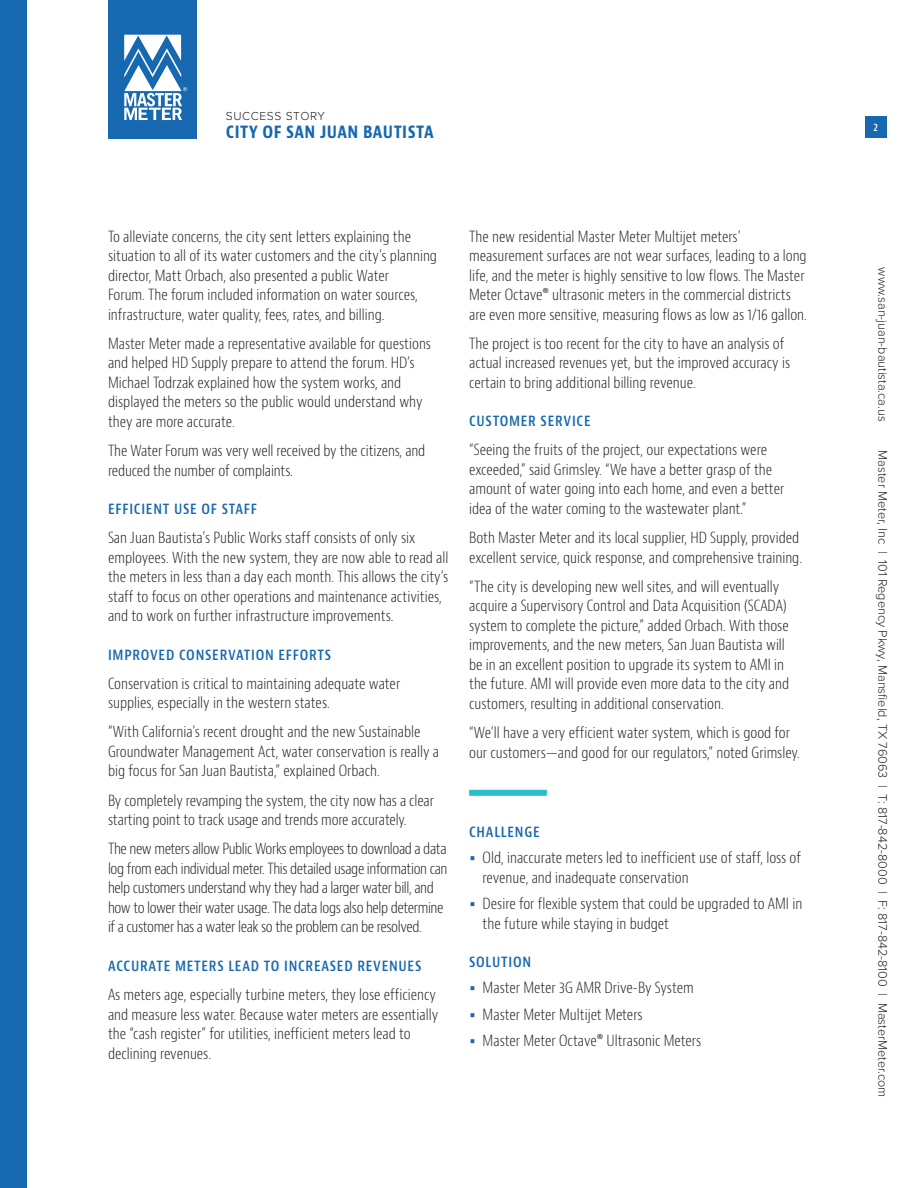
<style>
.page{position:relative;width:918px;height:1188px;background:#fff}
.page>*{position:absolute;margin:0;border:0;box-sizing:border-box;transform-origin:0 0}
.t1{font:700 condensed 18px "Bernino Sans";letter-spacing:.025em;color:#1668b1}
.t2{font:300 condensed 15px/19.5px "Bernino Sans";color:#231f20}
.t3{font:300 condensed 15px/19.5px "Bernino Sans";letter-spacing:-.025em;color:#231f20}
.t4{font:600 condensed 15px "Bernino Sans";letter-spacing:.05em;color:#1668b1}
.t5{font:300 12.75px "Proxima Nova";color:#231f20}
.t6{font:300 12px "Proxima Nova";letter-spacing:.05em;color:#231f20}
.t7{font:600 condensed 10.5px "Bernino Sans";color:#fff}
.s1{font-size:45px;color:#1668b1}
</style>
<div class="page">
<div style="left:469px;top:790px;width:78px;height:6px;background:#28becc"></div>
<div style="left:0;top:0;width:27px;height:1188px;background:#1668b1"></div>
<div style="left:108px;top:0;width:89px;height:138px;background:#1668b1"></div>
<svg style="left:124px;top:35px;width:63px;height:85px"></svg>
<div style="left:865px;top:117px;width:22px;height:21px;background:#1668b1"></div>
<p class="t6" style="left:226px;top:109px;width:101px">SUCCESS STORY</p>
<p class="t1" style="left:226px;top:121px;width:209px">CITY OF SAN JUAN BAUTISTA</p>
<p class="t7" style="left:874px;top:121px;width:6px">2</p>
<p class="t2" style="left:108px;top:227px;width:331px">To alleviate concerns, the city sent letters explaining the situation to all of its water customers and the city’s planning director, Matt Orbach, also presented a public Water<br>Forum. The forum included information on water sources, infrastructure, water quality, fees, rates, and billing.</p>
<p class="t2" style="left:108px;top:334px;width:325px">Master Meter made a representative available for questions and helped HD Supply prepare to attend the forum. HD’s Michael Todrzak explained how the system works, and displayed the meters so the public would understand why they are more accurate.</p>
<p class="t2" style="left:108px;top:441px;width:319px">The Water Forum was very well received by the citizens, and reduced the number of complaints.</p>
<p class="t4" style="left:108px;top:499px;width:151px">EFFICIENT USE OF STAFF</p>
<p class="t2" style="left:108px;top:528px;width:342px">San Juan Bautista’s Public Works staff consists of only six employees. With the new system, they are now able to read all the meters in less than a day each month. This allows the city’s staff to focus on other operations and maintenance activities, and to work on further infrastructure improvements.</p>
<p class="t4" style="left:108px;top:645px;width:225px">IMPROVED CONSERVATION EFFORTS</p>
<p class="t2" style="left:108px;top:674px;width:294px">Conservation is critical to maintaining adequate water supplies, especially in the western states.</p>
<p class="t2" style="left:108px;top:723px;width:333px">“With California’s recent drought and the new Sustainable<br>Groundwater Management Act, water conservation is really a big focus for San Juan Bautista,” explained Orbach.</p>
<p class="t2" style="left:108px;top:791px;width:328px">By completely revamping the system, the city now has a clear starting point to track usage and trends more accurately.</p>
<p class="t3" style="left:108px;top:840px;width:341px">The new meters allow Public Works employees to download a data log from each individual meter. This detailed usage information can help customers understand why they had a larger water bill, and how to lower their water usage. The data logs also help determine if a customer has a water leak so the problem can be resolved.</p>
<p class="t4" style="left:108px;top:956px;width:315px">ACCURATE METERS LEAD TO INCREASED REVENUES</p>
<p class="t2" style="left:108px;top:985px;width:332px">As meters age, especially turbine meters, they lose efficiency and measure less water. Because water meters are essentially the “cash register” for utilities, inefficient meters lead to declining revenues.</p>
<p class="t2" style="left:469px;top:227px;width:339px">The new residential Master Meter Multijet meters’ measurement surfaces are not wear surfaces, leading to a long life, and the meter is highly sensitive to low flows. The Master Meter Octave® ultrasonic meters in the commercial districts are even more sensitive, measuring flows as low as 1/16 gallon.</p>
<p class="t2" style="left:469px;top:334px;width:323px">The project is too recent for the city to have an analysis of actual increased revenues yet, but the improved accuracy is certain to bring additional billing revenue.</p>
<p class="t4" style="left:469px;top:412px;width:123px">CUSTOMER SERVICE</p>
<p class="t2" style="left:469px;top:441px;width:317px">“Seeing the fruits of the project, our expectations were exceeded,” said Grimsley. “We have a better grasp of the amount of water going into each home, and even a better idea of the water coming to the wastewater plant.”</p>
<p class="t2" style="left:469px;top:528px;width:335px">Both Master Meter and its local supplier, HD Supply, provided excellent service, quick response, and comprehensive training.</p>
<p class="t2" style="left:469px;top:577px;width:322px">“The city is developing new well sites, and will eventually acquire a Supervisory Control and Data Acquisition (SCADA) system to complete the picture,” added Orbach. With those improvements, and the new meters, San Juan Bautista will be in an excellent position to upgrade its system to AMI in the future. AMI will provide even more data to the city and customers, resulting in additional conservation.</p>
<p class="t2" style="left:469px;top:723px;width:332px">“We’ll have a very efficient water system, which is good for our customers—and good for our regulators,” noted Grimsley.</p>
<p class="t4" style="left:469px;top:823px;width:72px">CHALLENGE</p>
<p class="t2" style="left:483px;top:849px;width:320px;text-indent:-14px"><span class="s1">•</span> Old, inaccurate meters led to inefficient use of staff, loss of revenue, and inadequate conservation</p>
<p class="t2" style="left:483px;top:894px;width:321px;text-indent:-14px"><span class="s1">•</span> Desire for flexible system that could be upgraded to AMI in the future while staying in budget</p>
<p class="t4" style="left:469px;top:953px;width:64px">SOLUTION</p>
<p class="t2" style="left:469px;top:979px;width:226px"><span class="s1">•</span> Master Meter 3G AMR Drive-By System</p>
<p class="t2" style="left:469px;top:1005px;width:175px"><span class="s1">•</span> Master Meter Multijet Meters</p>
<p class="t2" style="left:469px;top:1031px;width:234px"><span class="s1">•</span> Master Meter Octave® Ultrasonic Meters</p>
<p class="t5" style="left:890px;top:267px;width:156px;rotate:90deg">www.san-juan-bautista.ca.us</p>
<p class="t5" style="left:890px;top:450px;width:648px;rotate:90deg">Master Meter, Inc | 101 Regency Pkwy, Mansfield, TX 76063 | T: 817-842-8000 | F: 817-842-8100 | MasterMeter.com</p>
</div>
